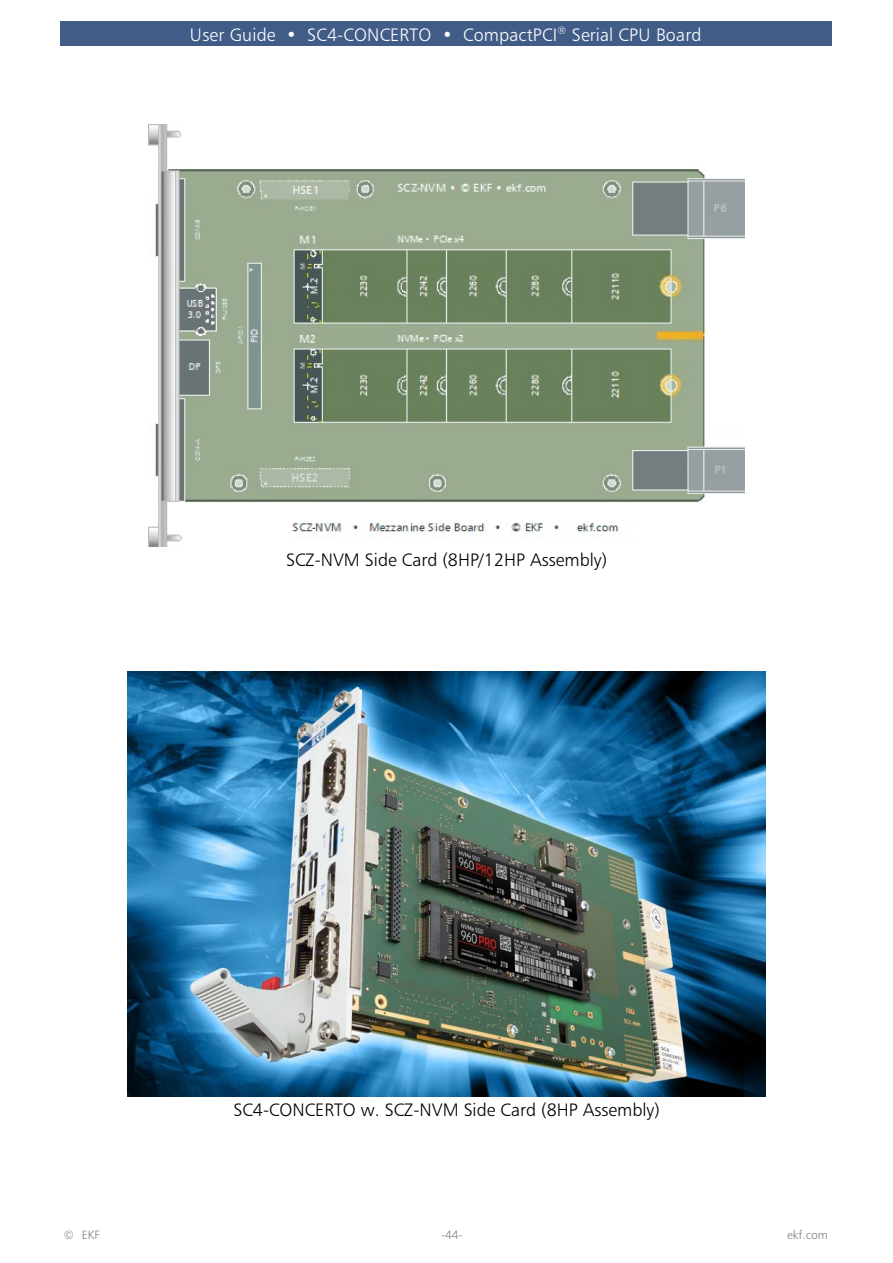
<style>
.page{position:relative;width:893px;height:1263px;background:#fff}
.page>*{position:absolute;margin:0;border:0;box-sizing:border-box;transform-origin:0 0}
.t1{font:18px "Humanist 777 BT Light B";color:#000}
.t2{font:18px "Humanist 777 BT Light B";letter-spacing:.01em;color:#fff}
.t3{font:12px "Humanist 777 BT Light B";color:#808080}
</style>
<div class="page">
<div style="left:61px;top:21px;width:771px;height:25px;background:#405c87"></div>
<img style="left:149px;top:124px;width:595px;height:423px">
<img style="left:128px;top:671px;width:638px;height:425px">
<p class="t2" style="left:190px;top:28px;width:513px">User Guide • SC4-CONCERTO • CompactPCI<sup>®</sup> Serial CPU Board</p>
<p class="t1" style="left:286px;top:552px;width:322px">SCZ-NVM Side Card (8HP/12HP Assembly)</p>
<p class="t1" style="left:233px;top:1102px;width:428px">SC4-CONCERTO w. SCZ-NVM Side Card (8HP Assembly)</p>
<p class="t3" style="left:64px;top:1229px;width:38px">© EKF</p>
<p class="t3" style="left:441px;top:1229px;width:23px">-44-</p>
<p class="t3" style="left:787px;top:1229px;width:42px">ekf.com</p>
</div>
